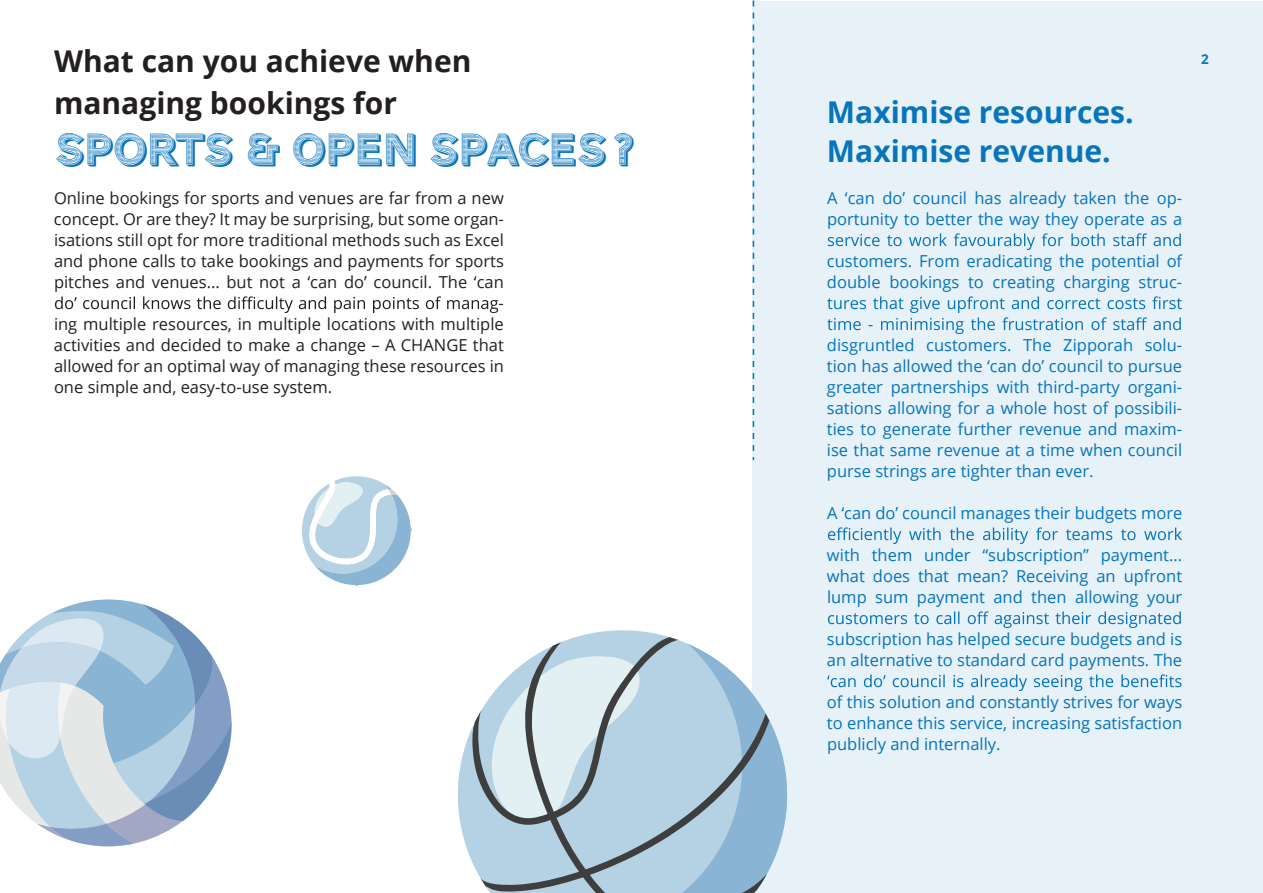
<style>
.page{position:relative;width:1263px;height:893px;background:#fff}
.page>*{position:absolute;margin:0;border:0;box-sizing:border-box;transform-origin:0 0}
.t1{font:45px "AW Conqueror Std Carved";color:#0774bc}
.t2{font:700 30px/42px "Open Sans";color:#231f20}
.t3{font:700 30px "Open Sans";color:#0774bc}
.t4{font:16.5px "Open Sans";color:#231f20}
.t5{font:16.5px/21px "Open Sans";color:#0774bc}
.t6{font:16.5px/21px "Open Sans";color:#0574bc;text-align:justify}
.t7{font:700 13.5px "Open Sans";color:#0774bc}
</style>
<div class="page">
<div style="left:753px;top:1px;width:510px;height:892px;background:#e6f1f8"></div>
<svg style="left:55px;top:296px;width:443px;height:17px"></svg>
<svg style="left:828px;top:527px;width:354px;height:17px"></svg>
<svg style="left:828px;top:611px;width:353px;height:17px"></svg>
<svg style="left:827px;top:674px;width:354px;height:17px"></svg>
<svg style="left:1153px;top:233px;width:28px;height:14px"></svg>
<svg style="left:1152px;top:296px;width:30px;height:35px"></svg>
<svg style="left:302px;top:476px;width:109px;height:109px"></svg>
<svg style="left:0;top:599px;width:232px;height:248px"></svg>
<svg style="left:457px;top:619px;width:296px;height:258px"></svg>
<svg style="left:706px;top:644px;width:82px;height:226px"></svg>
<svg style="left:678px;top:642px;width:28px;height:72px;background:#b7d2e4"></svg>
<svg style="left:480px;top:714px;width:289px;height:179px;background:#9fbbce"></svg>
<svg style="left:471px;top:637px;width:207px;height:191px;background:#c0d2dd"></svg>
<svg style="left:596px;top:874px;width:171px;height:19px;background:#a0c0d7"></svg>
<svg style="left:752px;top:0;width:396px;height:462px"></svg>
<h2 class="t2" style="left:54px;top:39px;width:419px">What can you achieve when managing bookings for</h2>
<h2 class="t3" style="left:827px;top:91px;width:308px">Maximise resources.</h2>
<h1 class="t1" style="left:54px;top:126px;width:580px">SPORTS &amp; OPEN SPACES ?</h1>
<h2 class="t3" style="left:827px;top:130px;width:285px">Maximise revenue.</h2>
<p class="t4" style="left:54px;top:187px;width:451px">Online bookings for sports and venues are far from a new</p>
<p class="t4" style="left:54px;top:208px;width:451px">concept. Or are they? It may be surprising, but some organ-</p>
<p class="t4" style="left:54px;top:229px;width:451px">isations still opt for more traditional methods such as Excel</p>
<p class="t4" style="left:54px;top:250px;width:451px">and phone calls to take bookings and payments for sports</p>
<p class="t4" style="left:54px;top:271px;width:451px">pitches and venues... but not a ‘can do’ council. The ‘can</p>
<p class="t4" style="left:499px;top:292px;width:7px">-</p>
<p class="t4" style="left:54px;top:313px;width:451px">ing multiple resources, in multiple locations with multiple</p>
<p class="t4" style="left:54px;top:334px;width:451px">activities and decided to make a change – A CHANGE that</p>
<p class="t4" style="left:54px;top:355px;width:451px">allowed for an optimal way of managing these resources in</p>
<p class="t4" style="left:54px;top:376px;width:280px">one simple and, easy-to-use system.</p>
<p class="t5" style="left:827px;top:187px;width:357px">A ‘can do’ council has already taken the op&shy;portunity to better the way they operate as a</p>
<p class="t5" style="left:827px;top:250px;width:357px">customers. From eradicating the potential of double bookings to creating charging struc-</p>
<p class="t5" style="left:827px;top:334px;width:357px;text-align:justify">disgruntled customers. The Zipporah solu&shy;tion has allowed the ‘can do’ council to pursue greater partnerships with third-party organi&shy;sations allowing for a whole host of possibili&shy;ties to generate further revenue and maxim&shy;ise that same revenue at a time when council purse strings are tighter than ever.</p>
<p class="t6" style="left:827px;top:502px;width:357px">A ‘can do’ council manages their budgets more</p>
<p class="t6" style="left:827px;top:544px;width:357px">with them under “subscription” payment... what does that mean? Receiving an upfront lump sum payment and then allowing your</p>
<p class="t6" style="left:827px;top:628px;width:357px">subscription has helped secure budgets and is an alternative to standard card payments. The</p>
<p class="t6" style="left:827px;top:691px;width:357px">of this solution and constantly strives for ways to enhance this service, increasing satisfaction publicly and internally.</p>
<p class="t7" style="left:1201px;top:50px;width:9px">2</p>
</div>
